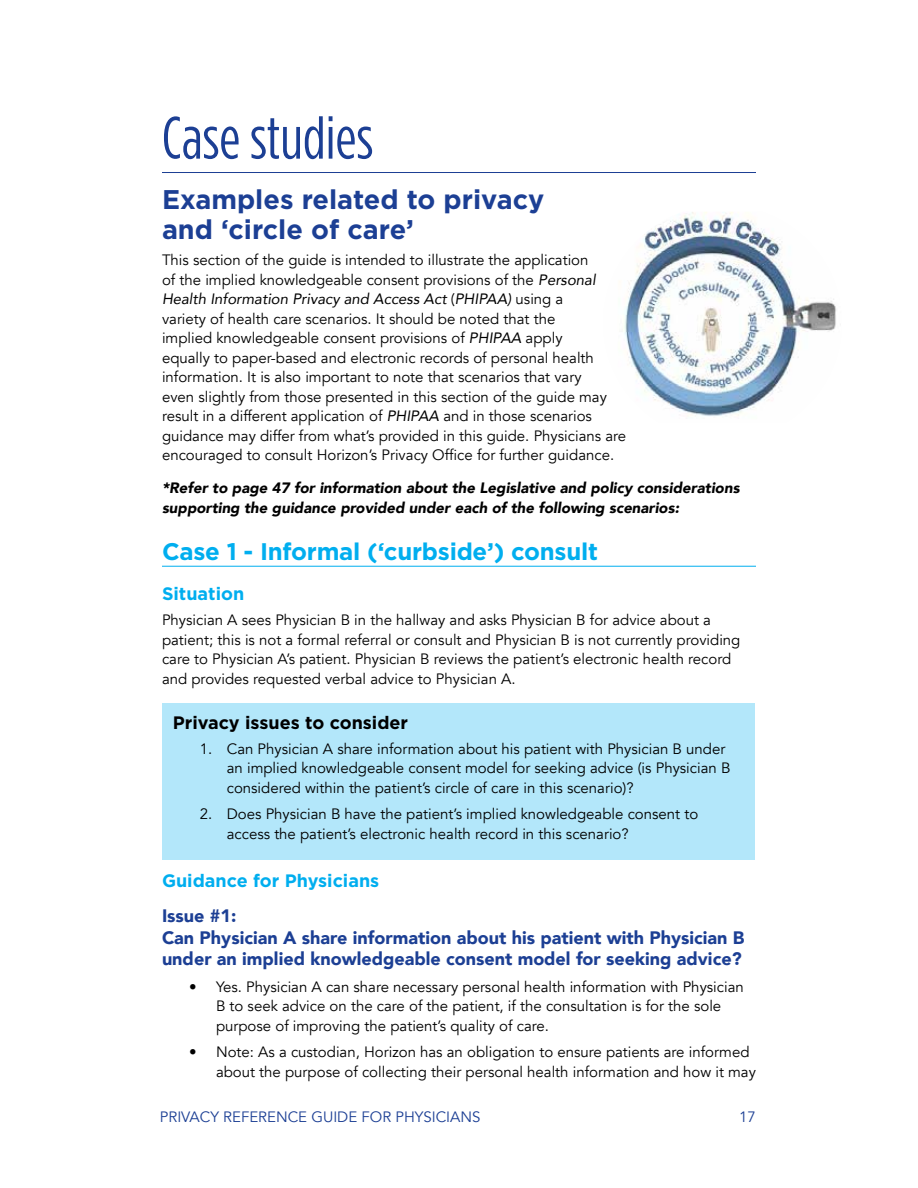
<style>
.page{position:relative;width:918px;height:1188px;background:#fff}
.page>*{position:absolute;margin:0;border:0;box-sizing:border-box;transform-origin:0 0}
.t1{font:60px "Gotham Condensed";color:#1c3f94}
.t2{font:700 27px/30px "Gotham";color:#1c3f94}
.t3{font:700 24px "Gotham";letter-spacing:-.01em;color:#00aeef}
.t4{font:900 18px/21.6px "Avenir";color:#1c3f94}
.t5{font:700 18px "Gotham";color:#00aeef}
.t6{font:700 18px "Gotham";color:#000}
.t7{font:15px/19.5px "Avenir";color:#000}
.t8{font:italic 900 15px/19.5px "Avenir";color:#000}
.t9{font:15px "Avenir";color:#1c3f94}
.s1{font-style:italic}
</style>
<div class="page">
<img style="left:624px;top:212px;width:212px;height:204px">
<hr style="left:162px;top:172px;width:594px;height:1px;background:#1c3f94">
<hr style="left:162px;top:566px;width:594px;height:1px;background:#00aeef">
<div style="left:162px;top:703px;width:592px;height:157px;background:#b3e7fa"></div>
<h1 class="t1" style="left:162px;top:105px;width:213px">Case studies</h1>
<h2 class="t2" style="left:162px;top:184px;width:384px">Examples related to privacy and ‘circle of care’</h2>
<p class="t7" style="left:162px;top:251px;width:466px">This section of the guide is intended to illustrate the application<br>of the implied knowledgeable consent provisions of the <span class="s1">Personal Health Information Privacy and Access Act</span> (<span class="s1">PHIPAA)</span> using a<br>variety of health care scenarios. It should be noted that the<br>implied knowledgeable consent provisions of <span class="s1">PHIPAA</span> apply<br>equally to paper-based and electronic records of personal health information. It is also important to note that scenarios that vary<br>even slightly from those presented in this section of the guide may result in a different application of <span class="s1">PHIPAA</span> and in those scenarios guidance may differ from what’s provided in this guide. Physicians are encouraged to consult Horizon’s Privacy Office for further guidance.</p>
<p class="t8" style="left:162px;top:478px;width:579px">*Refer to page 47 for information about the Legislative and policy considerations supporting the guidance provided under each of the following scenarios:</p>
<h3 class="t3" style="left:162px;top:538px;width:438px">Case 1 - Informal (‘curbside’) consult</h3>
<p class="t5" style="left:162px;top:583px;width:84px">Situation</p>
<p class="t7" style="left:162px;top:611px;width:580px">Physician A sees Physician B in the hallway and asks Physician B for advice about a patient; this is not a formal referral or consult and Physician B is not currently providing care to Physician A’s patient. Physician B reviews the patient’s electronic health record and provides requested verbal advice to Physician A.</p>
<p class="t6" style="left:173px;top:712px;width:237px">Privacy issues to consider</p>
<p class="t7" style="left:227px;top:739px;width:505px;text-indent:-27px">1. Can Physician A share information about his patient with Physician B under an implied knowledgeable consent model for seeking advice (is Physician B considered within the patient’s circle of care in this scenario)?</p>
<p class="t7" style="left:227px;top:804px;width:473px;text-indent:-27px">2. Does Physician B have the patient’s implied knowledgeable consent to access the patient’s electronic health record in this scenario?</p>
<p class="t5" style="left:162px;top:870px;width:219px">Guidance for Physicians</p>
<p class="t4" style="left:162px;top:905px;width:584px">Issue #1:<br>Can Physician A share information about his patient with Physician B under an implied knowledgeable consent model for seeking advice?</p>
<p class="t7" style="left:216px;top:977px;width:529px;text-indent:-27px">• Yes. Physician A can share necessary personal health information with Physician<br>B to seek advice on the care of the patient, if the consultation is for the sole purpose of improving the patient’s quality of care.</p>
<p class="t7" style="left:216px;top:1042px;width:542px;text-indent:-27px">• Note: As a custodian, Horizon has an obligation to ensure patients are informed about the purpose of collecting their personal health information and how it may</p>
<p class="t9" style="left:160px;top:1108px;width:322px">PRIVACY REFERENCE GUIDE FOR PHYSICIANS</p>
<p class="t9" style="left:739px;top:1108px;width:18px">17</p>
</div>
